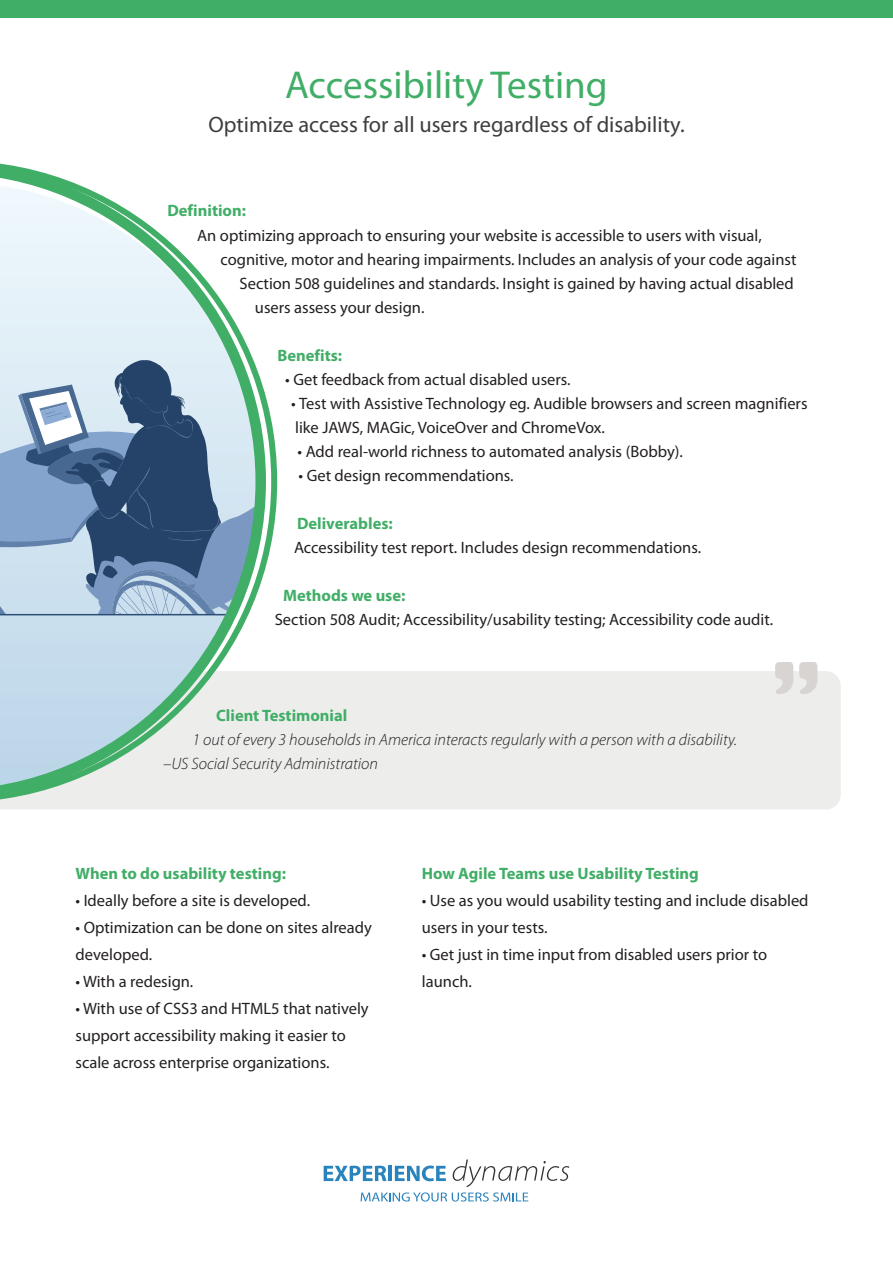
<style>
.page{position:relative;width:893px;height:1263px;background:#fff}
.page>*{position:absolute;margin:0;border:0;box-sizing:border-box;transform-origin:0 0}
.t1{font:39px "Myriad Pro";color:#41ae67}
.t2{font:22.35px "Myriad Pro";color:#3e3e3f}
.t3{font:16.5px/27px "Myriad Pro";color:#231f20}
.t4{font:700 16.5px "Myriad Pro";color:#41ae67}
.t5{font:italic 300 16.5px/24px "Myriad Pro";color:#231f20}
</style>
<div class="page">
<div style="left:0;top:671px;width:841px;height:138px;background:#ededec"></div>
<svg style="left:324px;top:1159px;width:245px;height:42px"></svg>
<div style="left:0;top:0;width:893px;height:18px;background:#41ae67"></div>
<svg style="left:0;top:398px;width:277px;height:404px"></svg>
<svg style="left:0;top:163px;width:266px;height:637px;background:#b3cad3"></svg>
<svg style="left:775px;top:662px;width:42px;height:32px"></svg>
<h1 class="t1" style="left:285px;top:61px;width:324px">Accessibility Testing</h1>
<h2 class="t2" style="left:208px;top:111px;width:478px">Optimize access for all users regardless of disability.</h2>
<p class="t4" style="left:167px;top:200px;width:80px">Definition:</p>
<p class="t3" style="left:197px;top:221px;width:566px">An optimizing approach to ensuring your website is accessible to users with visual,</p>
<p class="t3" style="left:221px;top:245px;width:577px">cognitive, motor and hearing impairments. Includes an analysis of your code against</p>
<p class="t3" style="left:239px;top:269px;width:556px">Section 508 guidelines and standards. Insight is gained by having actual disabled</p>
<p class="t3" style="left:255px;top:293px;width:171px">users assess your design.</p>
<p class="t4" style="left:277px;top:344px;width:66px">Benefits:</p>
<p class="t3" style="left:285px;top:365px;width:287px">• Get feedback from actual disabled users.</p>
<p class="t3" style="left:291px;top:391px;width:518px;line-height:24px">• Test with Assistive Technology eg. Audible browsers and screen magnifiers like JAWS, MAGic, VoiceOver and ChromeVox.</p>
<p class="t3" style="left:298px;top:437px;width:387px">• Add real-world richness to automated analysis (Bobby).</p>
<p class="t3" style="left:298px;top:461px;width:217px">• Get design recommendations.</p>
<p class="t4" style="left:297px;top:512px;width:97px">Deliverables:</p>
<p class="t3" style="left:294px;top:533px;width:409px">Accessibility test report. Includes design recommendations.</p>
<p class="t4" style="left:283px;top:584px;width:124px">Methods we use:</p>
<p class="t3" style="left:275px;top:605px;width:500px">Section 508 Audit; Accessibility/usability testing; Accessibility code audit.</p>
<p class="t4" style="left:216px;top:704px;width:133px">Client Testimonial</p>
<p class="t5" style="left:163px;top:727px;width:575px;text-indent:29px">1 out of every 3 households in America interacts regularly with a person with a disability. –US Social Security Administration</p>
<p class="t4" style="left:76px;top:862px;width:212px">When to do usability testing:</p>
<p class="t3" style="left:76px;top:886px;width:236px">• Ideally before a site is developed.</p>
<p class="t3" style="left:76px;top:913px;width:298px">• Optimization can be done on sites already developed.</p>
<p class="t3" style="left:76px;top:967px;width:119px">• With a redesign.</p>
<p class="t3" style="left:76px;top:994px;width:295px">• With use of CSS3 and HTML5 that natively support accessibility making it easier to scale across enterprise organizations.</p>
<p class="t4" style="left:422px;top:862px;width:279px">How Agile Teams use Usability Testing</p>
<p class="t3" style="left:422px;top:886px;width:388px">• Use as you would usability testing and include disabled users in your tests.</p>
<p class="t3" style="left:422px;top:940px;width:347px">• Get just in time input from disabled users prior to launch.</p>
</div>
